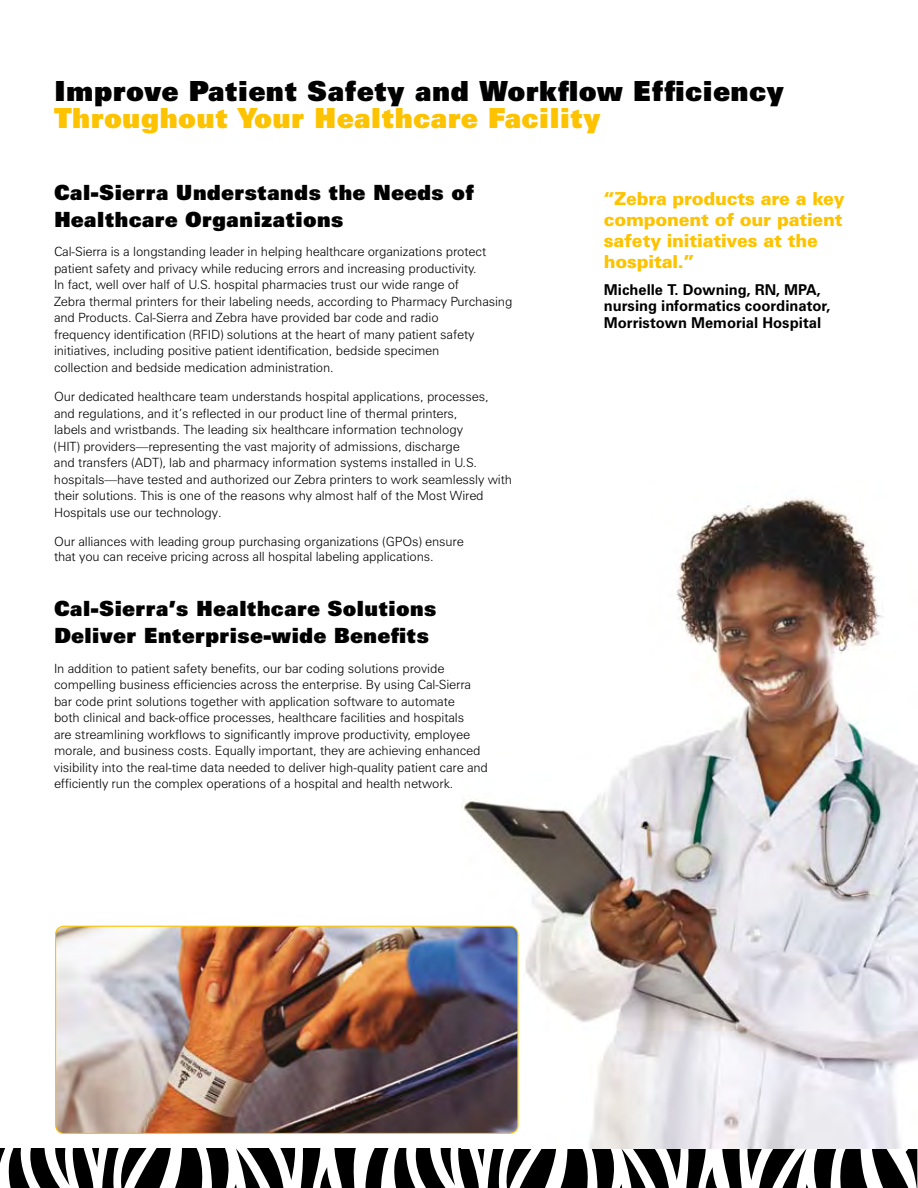
<style>
.page{position:relative;width:918px;height:1188px;background:#fff}
.page>*{position:absolute;margin:0;border:0;box-sizing:border-box;transform-origin:0 0}
.t1{font:900 27.75px/27.8px "Zurich BT";color:#000}
.t2{font:900 21px/27px "Zurich BT";color:#000}
.t3{font:900 18px/21px "Zurich BT";letter-spacing:-.01em;color:#fdc300}
.t4{font:700 15px/16.5px "Zurich BT";color:#000}
.t5{font:300 12.75px/16.5px "Zurich BT";letter-spacing:-.01em;color:#000}
.s1{color:#fdc300}
</style>
<div class="page">
<svg style="left:0;top:1148px;width:356px;height:40px"></svg>
<svg style="left:365px;top:1148px;width:553px;height:40px"></svg>
<img style="left:462px;top:498px;width:455px;height:651px">
<img style="left:56px;top:926px;width:462px;height:207px">
<div style="left:55px;top:926px;width:463px;height:208px;border:1px solid #fdc300;border-radius:9px"></div>
<p class="t1" style="left:54px;top:77px;width:732px">Improve Patient Safety and Workflow Efficiency<br><span class="s1">Throughout Your Healthcare Facility</span></p>
<p class="t2" style="left:54px;top:179px;width:422px">Cal-Sierra Understands the Needs of<br>Healthcare Organizations</p>
<p class="t5" style="left:54px;top:243px;width:460px">Cal-Sierra is a longstanding leader in helping healthcare organizations protect patient safety and privacy while reducing errors and increasing productivity.<br>In fact, well over half of U.S. hospital pharmacies trust our wide range of<br>Zebra thermal printers for their labeling needs, according to Pharmacy Purchasing and Products. Cal-Sierra and Zebra have provided bar code and radio<br>frequency identification (RFID) solutions at the heart of many patient safety initiatives, including positive patient identification, bedside specimen<br>collection and bedside medication administration.</p>
<p class="t5" style="left:54px;top:388px;width:460px">Our dedicated healthcare team understands hospital applications, processes, and regulations, and it’s reflected in our product line of thermal printers,<br>labels and wristbands. The leading six healthcare information technology<br>(HIT) providers—representing the vast majority of admissions, discharge<br>and transfers (ADT), lab and pharmacy information systems installed in U.S. hospitals—have tested and authorized our Zebra printers to work seamlessly with their solutions. This is one of the reasons why almost half of the Most Wired Hospitals use our technology.</p>
<p class="t5" style="left:54px;top:534px;width:411px;line-height:15.3px">Our alliances with leading group purchasing organizations (GPOs) ensure that you can receive pricing across all hospital labeling applications.</p>
<p class="t2" style="left:54px;top:595px;width:384px">Cal-Sierra’s Healthcare Solutions<br>Deliver Enterprise-wide Benefits</p>
<p class="t5" style="left:54px;top:660px;width:436px">In addition to patient safety benefits, our bar coding solutions provide compelling business efficiencies across the enterprise. By using Cal-Sierra bar code print solutions together with application software to automate<br>both clinical and back-office processes, healthcare facilities and hospitals<br>are streamlining workflows to significantly improve productivity, employee morale, and business costs. Equally important, they are achieving enhanced visibility into the real-time data needed to deliver high-quality patient care and efficiently run the complex operations of a hospital and health network.</p>
<p class="t3" style="left:604px;top:188px;width:242px">“Zebra products are a key component of our patient safety initiatives at the hospital.”</p>
<p class="t4" style="left:604px;top:281px;width:228px">Michelle T. Downing, RN, MPA, nursing informatics coordinator,<br>Morristown Memorial Hospital</p>
</div>
